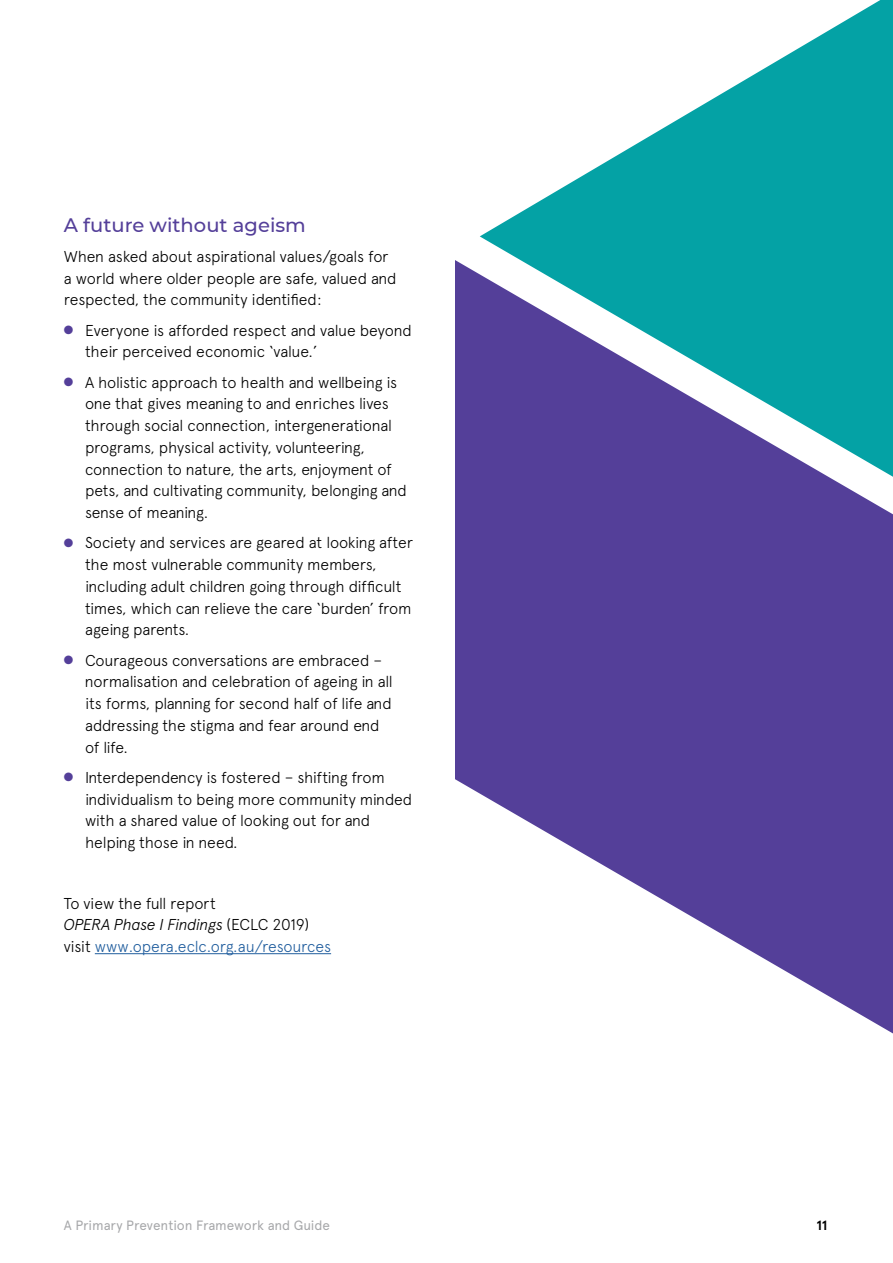
<style>
.page{position:relative;width:893px;height:1263px;background:#fff}
.page>*{position:absolute;margin:0;border:0;box-sizing:border-box;transform-origin:0 0}
.t1{font:500 19.5px "Montserrat";color:#543f99}
.t2{font:300 15.75px/21.8px "Apercu Pro";letter-spacing:-.015em;color:#000}
.t3{font:13.5px "Apercu";letter-spacing:-.01em;color:#a7a8aa}
.t4{font:700 13.5px "Apercu";color:#000}
.s1{color:#543f99}
.s2{font-style:italic}
.s3{color:#215e9e}
</style>
<div class="page">
<hr style="left:95px;top:953px;width:236px;height:1px;background:#215e9e">
<svg style="left:455px;top:260px;width:438px;height:773px;fill:#543f99"></svg>
<svg style="left:480px;top:0;width:413px;height:477px"></svg>
<p class="t1" style="left:64px;top:211px;width:244px">A future without ageism</p>
<p class="t2" style="left:64px;top:244px;width:334px">When asked about aspirational values/goals for a world where older people are safe, valued and respected, the community identified:</p>
<p class="t2" style="left:85px;top:318px;width:328px;text-indent:-21px"><span class="s1">●</span> Everyone is afforded respect and value beyond their perceived economic ‘value.’</p>
<p class="t2" style="left:85px;top:370px;width:323px;text-indent:-21px"><span class="s1">●</span> A holistic approach to health and wellbeing is one that gives meaning to and enriches lives through social connection, intergenerational programs, physical activity, volunteering, connection to nature, the arts, enjoyment of pets, and cultivating community, belonging and sense of meaning.</p>
<p class="t2" style="left:85px;top:530px;width:329px;text-indent:-21px"><span class="s1">●</span> Society and services are geared at looking after the most vulnerable community members, including adult children going through difficult times, which can relieve the care ‘burden’ from ageing parents.</p>
<p class="t2" style="left:85px;top:648px;width:309px;text-indent:-21px"><span class="s1">●</span> Courageous conversations are embraced – normalisation and celebration of ageing in all its forms, planning for second half of life and addressing the stigma and fear around end of life.</p>
<p class="t2" style="left:85px;top:765px;width:329px;text-indent:-21px"><span class="s1">●</span> Interdependency is fostered – shifting from individualism to being more community minded with a shared value of looking out for and helping those in need.</p>
<p class="t2" style="left:64px;top:891px;width:269px">To view the full report<br><span class="s2">OPERA Phase I Findings</span> (ECLC 2019) visit <span class="s3">www.opera.eclc.org.au/resources</span></p>
<p class="t3" style="left:64px;top:1217px;width:268px">A Primary Prevention Framework and Guide</p>
<p class="t4" style="left:816px;top:1217px;width:12px">11</p>
</div>
